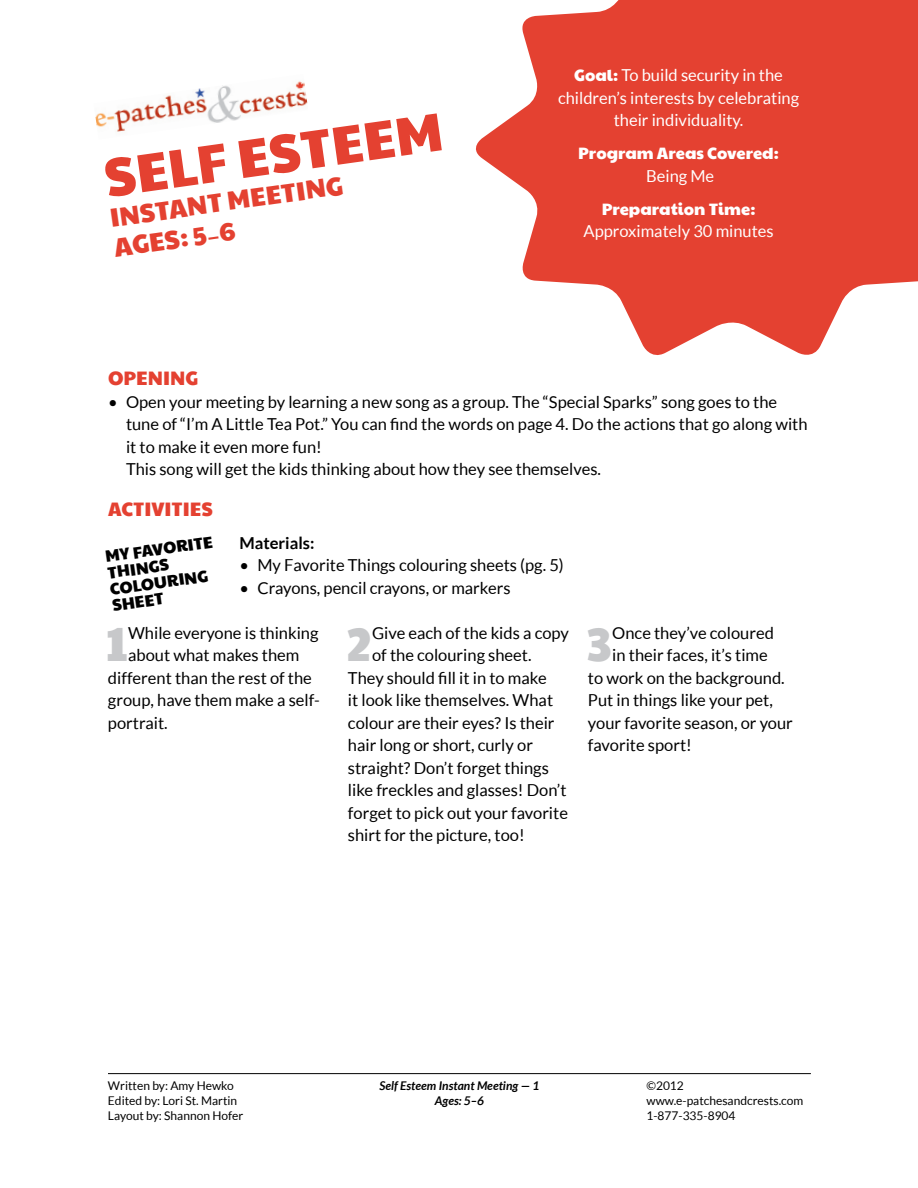
<style>
.page{position:relative;width:918px;height:1188px;background:#fff}
.page>*{position:absolute;margin:0;border:0;box-sizing:border-box;transform-origin:0 0}
.t1{font:54px "Paytone One";color:#e44131}
.t2{font:49.2px "Paytone One";color:#c7c8ca}
.t3{font:26.25px/30px "Paytone One";color:#e44131}
.t4{font:19.5px "Paytone One";color:#e44131}
.t5{font:16.5px/22.5px "Lato";color:#000}
.t6{font:16.5px/22.5px "Lato";color:#fff;text-align:center}
.t7{font:16.5px "Paytone One";color:#fff}
.t8{font:16.5px/16.5px "Paytone One";color:#000}
.t9{font:700 16.5px "Lato";color:#000}
.t10{font:12px/15px "Lato";color:#000}
.t11{font:italic 700 12px/15px "Lato";color:#000;text-align:center}
.s1{font-family:"Paytone One"}
</style>
<div class="page">
<hr style="left:108px;top:1073px;width:703px;height:1px;background:#000">
<img style="left:95px;top:81px;width:213px;height:51px">
<svg style="left:476px;top:0;width:442px;height:355px;fill:#e44131"></svg>
<div style="left:836px;top:0;width:82px;height:58px;background:#e44131"></div>
<h1 class="t1" style="left:99px;top:136px;width:343px;rotate:-8deg">self esteem</h1>
<h3 class="t3" style="left:108px;top:203px;width:237px;rotate:-8deg">Instant Meeting ages: 5–6</h3>
<p class="t6" style="left:558px;top:64px;width:243px"><span class="s1">Goal:</span> To build security in the children’s interests by celebrating their individuality.</p>
<p class="t7" style="left:578px;top:140px;width:202px">Program Areas Covered:</p>
<p class="t6" style="left:646px;top:165px;width:70px">Being Me</p>
<p class="t7" style="left:602px;top:196px;width:155px">Preparation Time:</p>
<p class="t6" style="left:583px;top:220px;width:192px">Approximately 30 minutes</p>
<p class="t4" style="left:108px;top:363px;width:92px">Opening</p>
<p class="t5" style="left:126px;top:390px;width:683px;text-indent:-18px">• Open your meeting by learning a new song as a group. The “Special Sparks” song goes to the tune of “I’m A Little Tea Pot.” You can find the words on page 4. Do the actions that go along with it to make it even more fun!<br>This song will get the kids thinking about how they see themselves.</p>
<p class="t4" style="left:108px;top:493px;width:107px">Activities</p>
<p class="t8" style="left:104px;top:548px;width:107px;rotate:-8deg">MY FAV ORITE<br>THINGS<br>Co lour ING<br>SH EET</p>
<p class="t9" style="left:239px;top:533px;width:77px">Materials:</p>
<p class="t5" style="left:239px;top:554px;width:326px">• My Favorite Things colouring sheets (pg. 5)</p>
<p class="t5" style="left:239px;top:576px;width:273px">• Crayons, pencil crayons, or markers</p>
<h2 class="t2" style="left:106px;top:605px;width:24px">1</h2>
<p class="t5" style="left:128px;top:621px;width:192px">While everyone is thinking</p>
<p class="t5" style="left:128px;top:644px;width:173px">about what makes them</p>
<p class="t5" style="left:108px;top:666px;width:205px">different than the rest of the</p>
<p class="t5" style="left:108px;top:689px;width:214px">group, have them make a self-</p>
<p class="t5" style="left:108px;top:711px;width:61px">portrait.</p>
<h2 class="t2" style="left:347px;top:605px;width:27px">2</h2>
<p class="t5" style="left:372px;top:621px;width:198px">Give each of the kids a copy</p>
<p class="t5" style="left:372px;top:644px;width:161px">of the colouring sheet.</p>
<p class="t5" style="left:348px;top:666px;width:200px">They should fill it in to make</p>
<p class="t5" style="left:348px;top:689px;width:207px">it look like themselves. What</p>
<p class="t5" style="left:348px;top:711px;width:208px">colour are their eyes? Is their</p>
<p class="t5" style="left:348px;top:734px;width:186px">hair long or short, curly or</p>
<p class="t5" style="left:348px;top:756px;width:202px">straight? Don’t forget things</p>
<p class="t5" style="left:348px;top:779px;width:220px">like freckles and glasses! Don’t</p>
<p class="t5" style="left:348px;top:802px;width:222px">forget to pick out your favorite</p>
<p class="t5" style="left:348px;top:824px;width:178px">shirt for the picture, too!</p>
<h2 class="t2" style="left:587px;top:605px;width:27px">3</h2>
<p class="t5" style="left:612px;top:621px;width:163px">Once they’ve coloured</p>
<p class="t5" style="left:612px;top:644px;width:157px">in their faces, it’s time</p>
<p class="t5" style="left:588px;top:666px;width:198px">to work on the background.</p>
<p class="t5" style="left:588px;top:689px;width:186px">Put in things like your pet,</p>
<p class="t5" style="left:588px;top:711px;width:206px">your favorite season, or your</p>
<p class="t5" style="left:588px;top:734px;width:105px">favorite sport!</p>
<p class="t10" style="left:108px;top:1079px;width:137px">Written by: Amy Hewko<br>Edited by: Lori St. Martin<br>Layout by: Shannon Hofer</p>
<p class="t11" style="left:379px;top:1079px;width:161px">Self Esteem Instant Meeting — 1<br>Ages: 5–6</p>
<p class="t10" style="left:646px;top:1079px;width:158px">©2012 www.e-patchesandcrests.com<br>1-877-335-8904</p>
</div>
